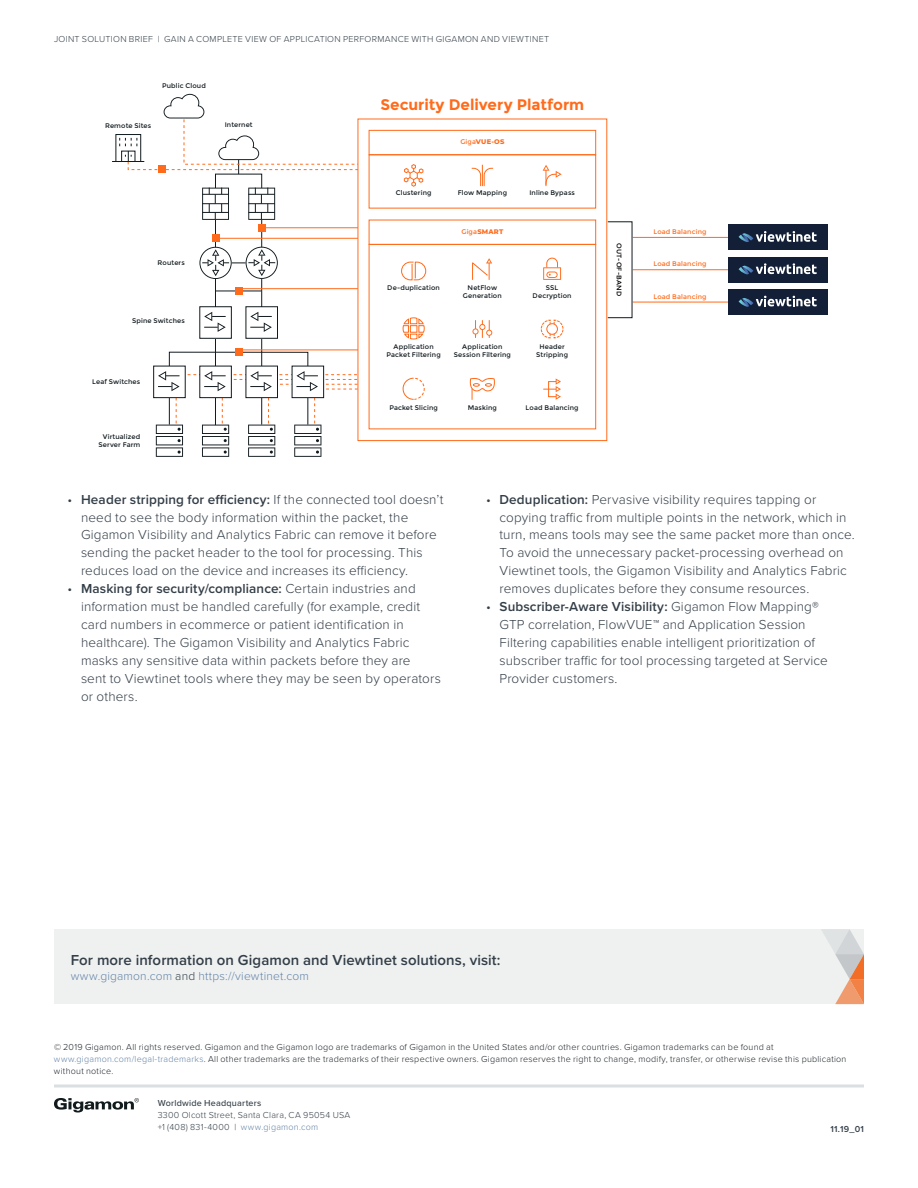
<style>
.page{position:relative;width:918px;height:1188px;background:#fff}
.page>*{position:absolute;margin:0;border:0;box-sizing:border-box;transform-origin:0 0}
.t1{font:700 15.3px "Montserrat";color:#ff6b1b}
.t2{font:600 15px "Proxima Nova";letter-spacing:.005em;color:#333e47}
.t3{font:300 13.5px/18px "Proxima Nova";letter-spacing:.01em;color:#333e47}
.t4{font:300 12px "Proxima Nova";letter-spacing:.015em;color:#6382a7}
.t5{font:300 9px/12px "Proxima Nova";letter-spacing:.025em;color:#1d242a}
.t6{font:300 9px/12px "Proxima Nova";letter-spacing:.035em;color:#333e47}
.t7{font:500 9px "Proxima Nova";letter-spacing:.025em;color:#333e47}
.t8{font:600 9px "Proxima Nova";color:#333e47}
.t9{font:6.75px/8.1px "Montserrat";letter-spacing:.02em;color:#111a1e;text-align:center}
.t10{font:6.75px "Montserrat";letter-spacing:.02em;color:#ff6b1b}
.t11{font:800 6.75px "Montserrat";letter-spacing:.025em;color:#ff6b1b}
.t12{font:6.75px "Montserrat";letter-spacing:.02em;color:#000}
.s1{font-weight:400}
.s2{font-weight:600}
.s3{color:#333e47}
.s4{color:#6382a7}
</style>
<div class="page">
<hr style="left:54px;top:1084px;width:810px;height:4px;background:#e3e6e8">
<svg style="left:54px;top:1098px;width:85px;height:15px"></svg>
<div style="left:54px;top:929px;width:810px;height:75px;background:#eff1f1"></div>
<svg style="left:821px;top:929px;width:43px;height:75px"></svg>
<div style="left:728px;top:225px;width:100px;height:25px;background:#121f37"></div>
<svg style="left:739px;top:231px;width:78px;height:11px"></svg>
<hr style="left:633px;top:237px;width:95px;height:1px;background:#ff6b1b">
<div style="left:728px;top:257px;width:100px;height:25px;background:#121f37"></div>
<svg style="left:739px;top:263px;width:78px;height:11px"></svg>
<hr style="left:633px;top:269px;width:95px;height:1px;background:#ff6b1b">
<div style="left:728px;top:289px;width:100px;height:26px;background:#121f37"></div>
<svg style="left:739px;top:296px;width:78px;height:11px"></svg>
<hr style="left:633px;top:302px;width:95px;height:1px;background:#ff6b1b">
<svg style="left:119px;top:94px;width:240px;height:363px"></svg>
<hr style="left:112px;top:161px;width:32px;height:1px;background:#111a1e">
<div style="left:369px;top:130px;width:227px;height:25px;border:1px solid #ff6b1b"></div>
<div style="left:369px;top:154px;width:227px;height:55px;border:1px solid #ff6b1b"></div>
<svg style="left:471px;top:165px;width:23px;height:22px"></svg>
<div style="left:369px;top:244px;width:227px;height:185px;border:1px solid #ff6b1b"></div>
<svg style="left:543px;top:257px;width:18px;height:23px"></svg>
<svg style="left:543px;top:378px;width:18px;height:22px"></svg>
<svg style="left:472px;top:320px;width:20px;height:18px"></svg>
<svg style="left:543px;top:165px;width:19px;height:21px"></svg>
<svg style="left:472px;top:258px;width:20px;height:22px"></svg>
<svg style="left:540px;top:319px;width:24px;height:20px"></svg>
<div style="left:547px;top:324px;width:10px;height:10px;background:#fff;border-radius:50%"></div>
<div style="left:546px;top:323px;width:12px;height:12px;border:1px solid #ff6b1b;border-radius:50%"></div>
<svg style="left:401px;top:261px;width:26px;height:20px"></svg>
<svg style="left:402px;top:377px;width:23px;height:23px"></svg>
<svg style="left:403px;top:164px;width:21px;height:23px"></svg>
<svg style="left:469px;top:378px;width:26px;height:22px"></svg>
<svg style="left:402px;top:317px;width:23px;height:23px"></svg>
<p class="t6" style="left:54px;top:33px;width:497px">JOINT SOLUTION BRIEF | GAIN A COMPLETE VIEW OF APPLICATION PERFORMANCE WITH GIGAMON AND VIEWTINET</p>
<p class="t9" style="left:162px;top:81px;width:45px">Public Cloud</p>
<p class="t9" style="left:105px;top:121px;width:48px">Remote Sites</p>
<p class="t9" style="left:225px;top:121px;width:30px">Internet</p>
<p class="t9" style="left:158px;top:258px;width:29px">Routers</p>
<p class="t9" style="left:132px;top:316px;width:54px">Spine Switches</p>
<p class="t9" style="left:92px;top:378px;width:50px">Leaf Switches</p>
<p class="t9" style="left:98px;top:432px;width:43px;text-align:right">Virtualized<br>Server Farm</p>
<p class="t1" style="left:381px;top:96px;width:205px">Security Delivery Platform</p>
<p class="t11" style="left:460px;top:137px;width:46px"><span class="s1">Giga</span>VUE-OS</p>
<p class="t9" style="left:396px;top:189px;width:37px">Clustering</p>
<p class="t9" style="left:458px;top:189px;width:51px">Flow Mapping</p>
<p class="t9" style="left:529px;top:189px;width:47px">Inline Bypass</p>
<p class="t11" style="left:461px;top:226px;width:43px"><span class="s1">Giga</span>SMART</p>
<p class="t9" style="left:387px;top:283px;width:54px">De-duplication</p>
<p class="t9" style="left:533px;top:283px;width:40px">SSL<br>Decryption</p>
<p class="t9" style="left:463px;top:283px;width:40px">NetFlow<br>Generation</p>
<p class="t9" style="left:387px;top:342px;width:56px">Application<br>Packet Filtering</p>
<p class="t9" style="left:536px;top:342px;width:34px">Header<br>Stripping</p>
<p class="t9" style="left:454px;top:342px;width:59px">Application<br>Session Filtering</p>
<p class="t9" style="left:389px;top:404px;width:50px">Packet Slicing</p>
<p class="t9" style="left:468px;top:404px;width:31px">Masking</p>
<p class="t9" style="left:526px;top:404px;width:55px">Load Balancing</p>
<p class="t12" style="left:623px;top:243px;width:54px;rotate:90deg">OUT-OF-BAND</p>
<p class="t10" style="left:653px;top:228px;width:55px">Load Balancing</p>
<p class="t10" style="left:653px;top:260px;width:55px">Load Balancing</p>
<p class="t10" style="left:653px;top:292px;width:55px">Load Balancing</p>
<p class="t3" style="left:81px;top:489px;width:364px;text-indent:-14px">• <span class="s2">Header stripping for efficiency:</span> If the connected tool doesn’t need to see the body information within the packet, the Gigamon Visibility and Analytics Fabric can remove it before sending the packet header to the tool for processing. This reduces load on the device and increases its efficiency.</p>
<p class="t3" style="left:81px;top:579px;width:361px;text-indent:-14px">• <span class="s2">Masking for security/compliance:</span> Certain industries and information must be handled carefully (for example, credit card numbers in ecommerce or patient identification in healthcare). The Gigamon Visibility and Analytics Fabric masks any sensitive data within packets before they are<br>sent to Viewtinet tools where they may be seen by operators or others.</p>
<p class="t3" style="left:500px;top:489px;width:357px;text-indent:-14px">• <span class="s2">Deduplication:</span> Pervasive visibility requires tapping or copying traffic from multiple points in the network, which in turn, means tools may see the same packet more than once.<br>To avoid the unnecessary packet-processing overhead on Viewtinet tools, the Gigamon Visibility and Analytics Fabric removes duplicates before they consume resources.</p>
<p class="t3" style="left:500px;top:597px;width:330px;text-indent:-14px">• <span class="s2">Subscriber-Aware Visibility:</span> Gigamon Flow Mapping® GTP correlation, FlowVUE™ and Application Session Filtering capabilities enable intelligent prioritization of subscriber traffic for tool processing targeted at Service Provider customers.</p>
<p class="t2" style="left:71px;top:949px;width:431px">For more information on Gigamon and Viewtinet solutions, visit:</p>
<p class="t4" style="left:71px;top:967px;width:240px">www.gigamon.com <span class="s3">and</span> https://viewtinet.com</p>
<p class="t5" style="left:54px;top:1041px;width:794px">© 2019 Gigamon. All rights reserved. Gigamon and the Gigamon logo are trademarks of Gigamon in the United States and/or other countries. Gigamon trademarks can be found at <span class="s4">www.gigamon.com/legal-trademarks</span>. All other trademarks are the trademarks of their respective owners. Gigamon reserves the right to change, modify, transfer, or otherwise revise this publication without notice.</p>
<p class="t7" style="left:158px;top:1097px;width:105px">Worldwide Headquarters</p>
<p class="t6" style="left:158px;top:1109px;width:194px">3300 Olcott Street, Santa Clara, CA 95054 USA +1 (408) 831-4000 | <span class="s4">www.gigamon.com</span></p>
<p class="t8" style="left:831px;top:1122px;width:35px">11.19_01</p>
</div>
